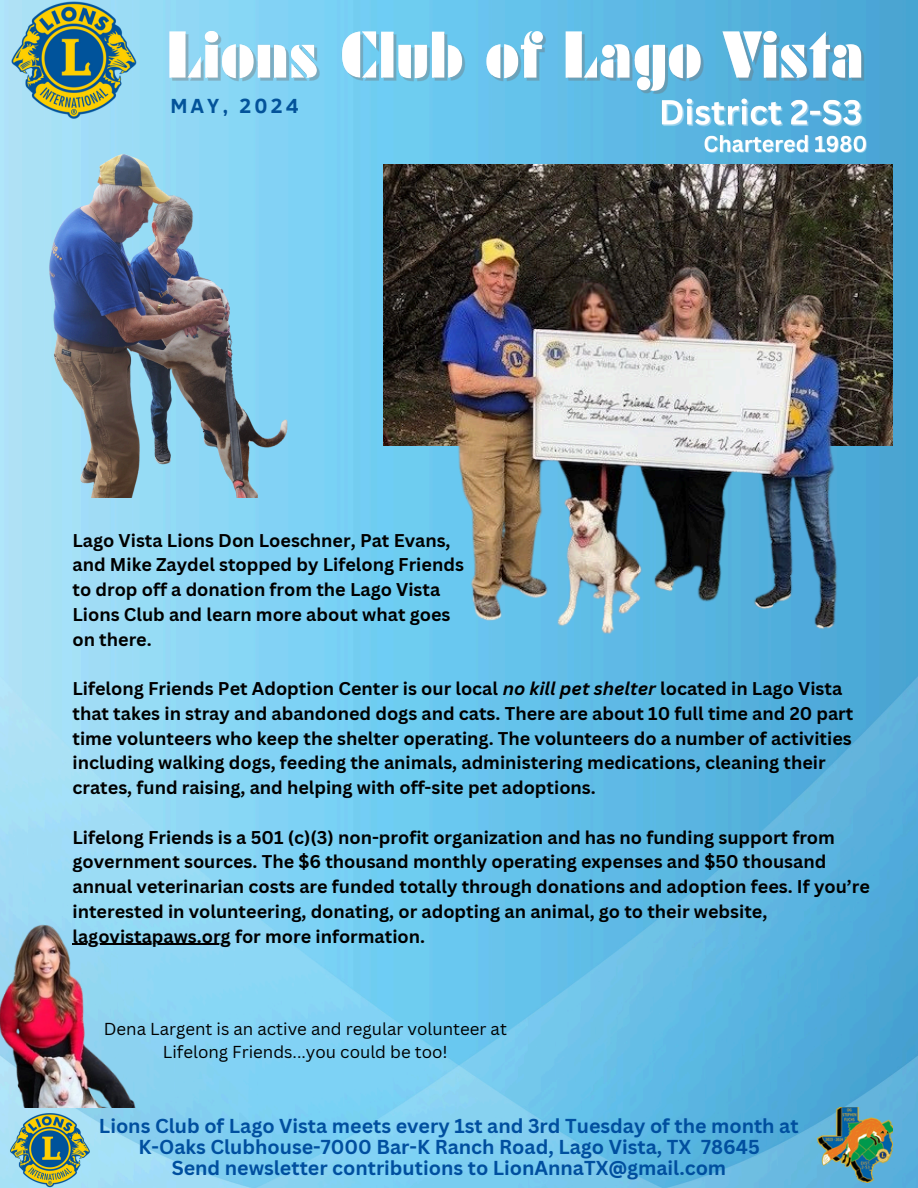
<style>
.page{position:relative;width:918px;height:1188px;background:#fff}
.page>*{position:absolute;margin:0;border:0;box-sizing:border-box;transform-origin:0 0}
.t1{font:700 21px "Clear Sans";letter-spacing:.14em;color:#03539a}
.t2{font:700 19.65px/20.5px "Canva Sans";color:#004f9f;text-align:center}
.t3{font:700 18px/24.8px "Canva Sans";color:#000}
.t4{font:16.8px/23.1px "Canva Sans";color:#000;text-align:center}
.s1{font-style:italic}
</style>
<div class="page">
<img style="left:0;top:0;width:918px;height:1188px">
<img style="left:9px;top:1113px;width:81px;height:75px">
<img style="left:817px;top:1108px;width:76px;height:74px">
<img style="left:11px;top:0;width:127px;height:119px">
<img style="left:167px;top:17px;width:700px;height:78px">
<img style="left:703px;top:129px;width:166px;height:29px">
<img style="left:658px;top:88px;width:206px;height:47px">
<img style="left:0;top:890px;width:183px;height:218px">
<img style="left:35px;top:142px;width:270px;height:356px">
<img style="left:384px;top:165px;width:508px;height:489px">
<hr style="left:72px;top:944px;width:159px;height:1px;background:#000">
<p class="t1" style="left:171px;top:90px;width:130px">MAY, 2024</p>
<h6 class="t3" style="left:72px;top:527px;width:393px">Lago Vista Lions Don Loeschner, Pat Evans, and Mike Zaydel stopped by Lifelong Friends to drop off a donation from the Lago Vista Lions Club and learn more about what goes on there.</h6>
<h6 class="t3" style="left:72px;top:676px;width:782px">Lifelong Friends Pet Adoption Center is our local <span class="s1">no kill pet shelter</span> located in Lago Vista that takes in stray and abandoned dogs and cats. There are about 10 full time and 20 part time volunteers who keep the shelter operating. The volunteers do a number of activities including walking dogs, feeding the animals, administering medications, cleaning their crates, fund raising, and helping with off-site pet adoptions.</h6>
<p class="t3" style="left:72px;top:824px;width:799px">Lifelong Friends is a 501 (c)(3) non-profit organization and has no funding support from government sources. The $6 thousand monthly operating expenses and $50 thousand annual veterinarian costs are funded totally through donations and adoption fees. If you’re interested in volunteering, donating, or adopting an animal, go to their website,</p>
<p class="t3" style="left:72px;top:923px;width:354px">lagovistapaws.org for more information.</p>
<p class="t4" style="left:104px;top:1017px;width:405px">Dena Largent is an active and regular volunteer at<br>Lifelong Friends...you could be too!</p>
<p class="t2" style="left:99px;top:1115px;width:701px">Lions Club of Lago Vista meets every 1st and 3rd Tuesday of the month at<br>K-Oaks Clubhouse-7000 Bar-K Ranch Road, Lago Vista, TX 78645<br>Send newsletter contributions to LionAnnaTX@gmail.com</p>
</div>
